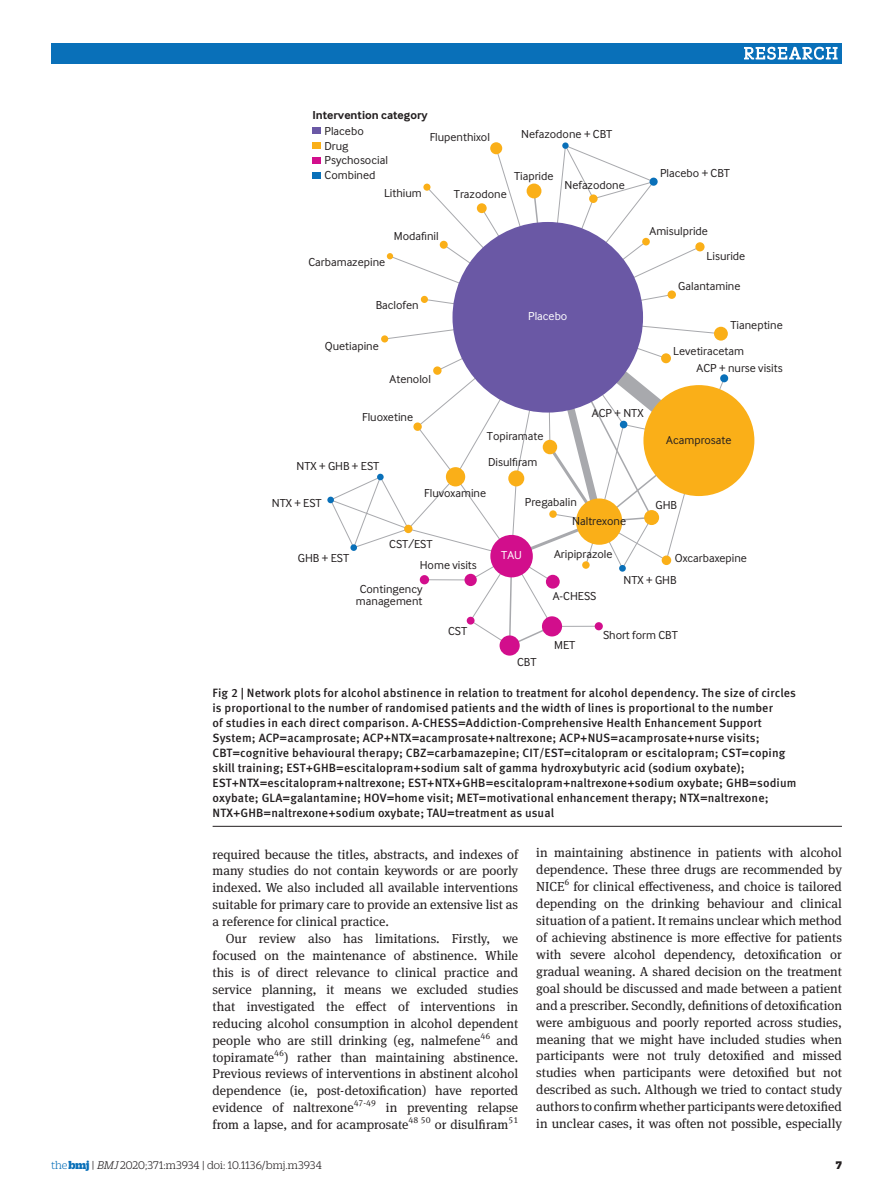
<style>
.page{position:relative;width:893px;height:1191px;background:#fff}
.page>*{position:absolute;margin:0;border:0;box-sizing:border-box;transform-origin:0 0}
.t1{font:13.05px/17px "Meta Serif Pro";color:#231f20;text-align:justify}
.t2{font:500 12px/15px "Meta Pro";letter-spacing:.01em;color:#231f20}
.t3{font:12px/14.9px "Inter Face";color:#231f20}
.t4{font:300 12px "Duplicate Slab";letter-spacing:.005em;color:#231f20}
.t5{font:700 12px "Inter Face";color:#231f20}
.t6{font:12px "Inter Face";color:#fff}
.t7{font:900 12px "Duplicate Slab";color:#231f20}
.t8{font:8.7px "Meta Serif Pro";color:#231f20}
.s1{color:#0970b9}
.s2{font-weight:900;color:#0970b9}
.s3{font-style:italic}
</style>
<div class="page">
<div style="left:51px;top:43px;width:791px;height:21px;background:#0970b9"></div>
<svg style="left:744px;top:46px;width:94px;height:14px"></svg>
<hr style="left:213px;top:826px;width:629px;height:1px;background:#231f20">
<div style="left:312px;top:127px;width:9px;height:7px;background:#6a58a5"></div>
<div style="left:312px;top:142px;width:9px;height:7px;background:#faaf18"></div>
<div style="left:312px;top:157px;width:9px;height:6px;background:#d20e8c"></div>
<div style="left:312px;top:172px;width:9px;height:6px;background:#0970b9"></div>
<svg style="left:490px;top:142px;width:12px;height:12px"></svg>
<svg style="left:562px;top:142px;width:7px;height:7px"></svg>
<div style="left:720px;top:374px;width:8px;height:8px;background:#0970b9;border-radius:50%"></div>
<div style="left:327px;top:496px;width:7px;height:7px;background:#0970b9;border-radius:50%"></div>
<div style="left:714px;top:327px;width:14px;height:13px;background:#faaf18;border-radius:50%"></div>
<div style="left:643px;top:385px;width:111px;height:111px;background:#faaf18;border-radius:50%"></div>
<div style="left:500px;top:635px;width:20px;height:20px;background:#d20e8c;border-radius:50%"></div>
<svg style="left:330px;top:145px;width:395px;height:502px"></svg>
<div style="left:423px;top:184px;width:7px;height:7px;background:#faaf18;border-radius:50%"></div>
<div style="left:452px;top:222px;width:191px;height:190px;background:#6a58a5;border-radius:50%"></div>
<div style="left:490px;top:535px;width:43px;height:42px;background:#d20e8c;border-radius:50%"></div>
<div style="left:413px;top:422px;width:9px;height:9px;background:#faaf18;border-radius:50%"></div>
<p class="t5" style="left:312px;top:108px;width:117px">Intervention category</p>
<p class="t3" style="left:325px;top:138px;width:65px">Drug<br>Psychosocial<br>Combined</p>
<p class="t3" style="left:325px;top:123px;width:41px">Placebo</p>
<p class="t3" style="left:430px;top:129px;width:62px">Flupenthixol</p>
<p class="t3" style="left:521px;top:126px;width:92px">Nefazodone + CBT</p>
<p class="t3" style="left:514px;top:168px;width:41px">Tiapride</p>
<p class="t3" style="left:564px;top:178px;width:62px">Nefazodone</p>
<p class="t3" style="left:384px;top:186px;width:39px">Lithium</p>
<p class="t3" style="left:454px;top:186px;width:54px">Trazodone</p>
<p class="t3" style="left:308px;top:254px;width:78px">Carbamazepine</p>
<p class="t3" style="left:394px;top:228px;width:46px">Modafinil</p>
<p class="t3" style="left:376px;top:298px;width:44px">Baclofen</p>
<p class="t3" style="left:325px;top:339px;width:56px">Quetiapine</p>
<p class="t3" style="left:390px;top:371px;width:43px">Atenolol</p>
<p class="t6" style="left:528px;top:310px;width:41px">Placebo</p>
<p class="t3" style="left:660px;top:165px;width:71px">Placebo + CBT</p>
<p class="t3" style="left:707px;top:218px;width:40px;line-height:25.2px;text-indent:-57px">Amisulpride<br>Lisuride</p>
<p class="t3" style="left:678px;top:279px;width:64px">Galantamine</p>
<p class="t3" style="left:673px;top:312px;width:111px;line-height:25.7px;text-indent:57px">Tianeptine<br>Levetiracetam</p>
<p class="t3" style="left:697px;top:360px;width:88px">ACP + nurse visits</p>
<p class="t3" style="left:362px;top:410px;width:53px">Fluoxetine</p>
<p class="t3" style="left:592px;top:406px;width:53px">ACP + NTX</p>
<p class="t3" style="left:487px;top:428px;width:58px">Topiramate</p>
<p class="t3" style="left:666px;top:432px;width:67px">Acamprosate</p>
<p class="t3" style="left:297px;top:458px;width:84px">NTX + GHB + EST</p>
<p class="t3" style="left:488px;top:454px;width:51px">Disulfiram</p>
<p class="t3" style="left:272px;top:495px;width:51px">NTX + EST</p>
<p class="t3" style="left:424px;top:486px;width:63px">Fluvoxamine</p>
<p class="t3" style="left:525px;top:494px;width:53px">Pregabalin</p>
<p class="t3" style="left:656px;top:497px;width:23px">GHB</p>
<p class="t3" style="left:572px;top:513px;width:55px">Naltrexone</p>
<p class="t3" style="left:389px;top:536px;width:45px">CST/EST</p>
<p class="t3" style="left:298px;top:550px;width:53px">GHB + EST</p>
<p class="t3" style="left:360px;top:553px;width:119px;line-height:23.7px;text-indent:60px">Home visits<br>Contingency</p>
<p class="t3" style="left:356px;top:593px;width:68px">management</p>
<p class="t3" style="left:554px;top:546px;width:60px">Aripiprazole</p>
<p class="t6" style="left:501px;top:548px;width:22px">TAU</p>
<p class="t3" style="left:624px;top:546px;width:125px;line-height:22.4px;text-indent:51px">Oxcarbaxepine<br>NTX + GHB</p>
<p class="t3" style="left:553px;top:588px;width:45px">A-CHESS</p>
<p class="t3" style="left:448px;top:624px;width:21px">CST</p>
<p class="t3" style="left:603px;top:628px;width:76px">Short form CBT</p>
<p class="t3" style="left:554px;top:637px;width:23px">MET</p>
<p class="t2" style="left:213px;top:684px;width:585px">Fig 2 | N etwork plots for alcohol abstinence in relation to treatment for alcohol dependency. The size of circles is proportional to the number of randomised patients and the width of lines is proportional to the number<br>of studies in each direct comparison. A-CHESS=Addiction-Comprehensive Health Enhancement Support System; ACP=acamprosate; ACP+NTX=acamprosate+naltrexone; ACP+NUS</p>
<p class="t3" style="left:517px;top:654px;width:21px">CBT</p>
<p class="t2" style="left:213px;top:729px;width:585px;text-indent:398px">=acamprosate+nurse visits; CBT=cognitive behavioural therapy; CBZ=carbamazepine; CIT/EST=citalopram or escitalopram; CST=coping skill training; EST+GHB=escitalopram+sodium salt of gamma hydroxybutyric acid (sodium oxybate); EST+NTX=escitalopram+naltrexone; EST+NTX+GHB=escitalopram+naltrexone+sodium oxybate; GHB=sodium oxybate; GLA=galantamine; HOV=home visit; MET</p>
<p class="t2" style="left:213px;top:789px;width:557px;text-indent:266px">=motivational enhancement therapy; NTX=naltrexone;<br>NTX+GHB=naltrexone+sodium oxybate; TAU =treatment as usual</p>
<p class="t1" style="left:213px;top:845px;width:307px">required because the titles, abstracts, and indexes of many studies do not contain keywords or are poorly indexed. We also included all available interventions suitable for primary care to provide an extensive list as a reference for clinical practice.</p>
<p class="t1" style="left:213px;top:929px;width:307px;text-indent:13px">Our review also has limitations. Firstly, we focused on the maintenance of abstinence. While this is of direct relevance to clinical practice and service planning, it means we excluded studies that investigated the effect of interventions in reducing alcohol consumption in alcohol dependent people who are still drinking (eg, nalmefene</p>
<p class="t8" style="left:480px;top:1029px;width:11px">46</p>
<p class="t1" style="left:497px;top:1031px;width:23px">and</p>
<p class="t1" style="left:213px;top:1048px;width:63px">topiramate</p>
<p class="t8" style="left:274px;top:1046px;width:11px">46</p>
<p class="t1" style="left:213px;top:1048px;width:307px;text-indent:71px">) rather than maintaining abstinence.<br>Previous reviews of interventions in abstinent alcohol dependence (ie, post-detoxification) have reported evidence of naltrexone</p>
<p class="t8" style="left:354px;top:1097px;width:24px">47-49</p>
<p class="t1" style="left:213px;top:1098px;width:307px;text-indent:173px">in preventing relapse from a lapse, and for acamprosate</p>
<p class="t8" style="left:408px;top:1114px;width:24px">48 50</p>
<p class="t1" style="left:435px;top:1115px;width:75px">or disulfiram</p>
<p class="t8" style="left:508px;top:1114px;width:11px">51</p>
<p class="t1" style="left:536px;top:843px;width:307px">in maintaining abstinence in patients with alcohol dependence. These three drugs are recommended by NICE<sup>6</sup> for clinical effectiveness, and choice is tailored depending on the drinking behaviour and clinical situation of a patient. It remains unclear which method of achieving abstinence is more effective for patients with severe alcohol dependency, detoxification or gradual weaning. A shared decision on the treatment goal should be discussed and made between a patient and a prescriber. Secondly, definitions of detoxification were ambiguous and poorly reported across studies, meaning that we might have included studies when participants were not truly detoxified and missed studies when participants were detoxified but not described as such. Although we tried to contact study authors to confirm whether participants were detoxified in unclear cases, it was often not possible, especially</p>
<p class="t4" style="left:51px;top:1158px;width:272px"><span class="s1">THE</span> <span class="s2">bmj</span> | <span class="s3">BMJ</span>2020;371:M3934 | DOI: 10.1136/BMJ.M3934</p>
<p class="t7" style="left:836px;top:1157px;width:8px">7</p>
</div>
